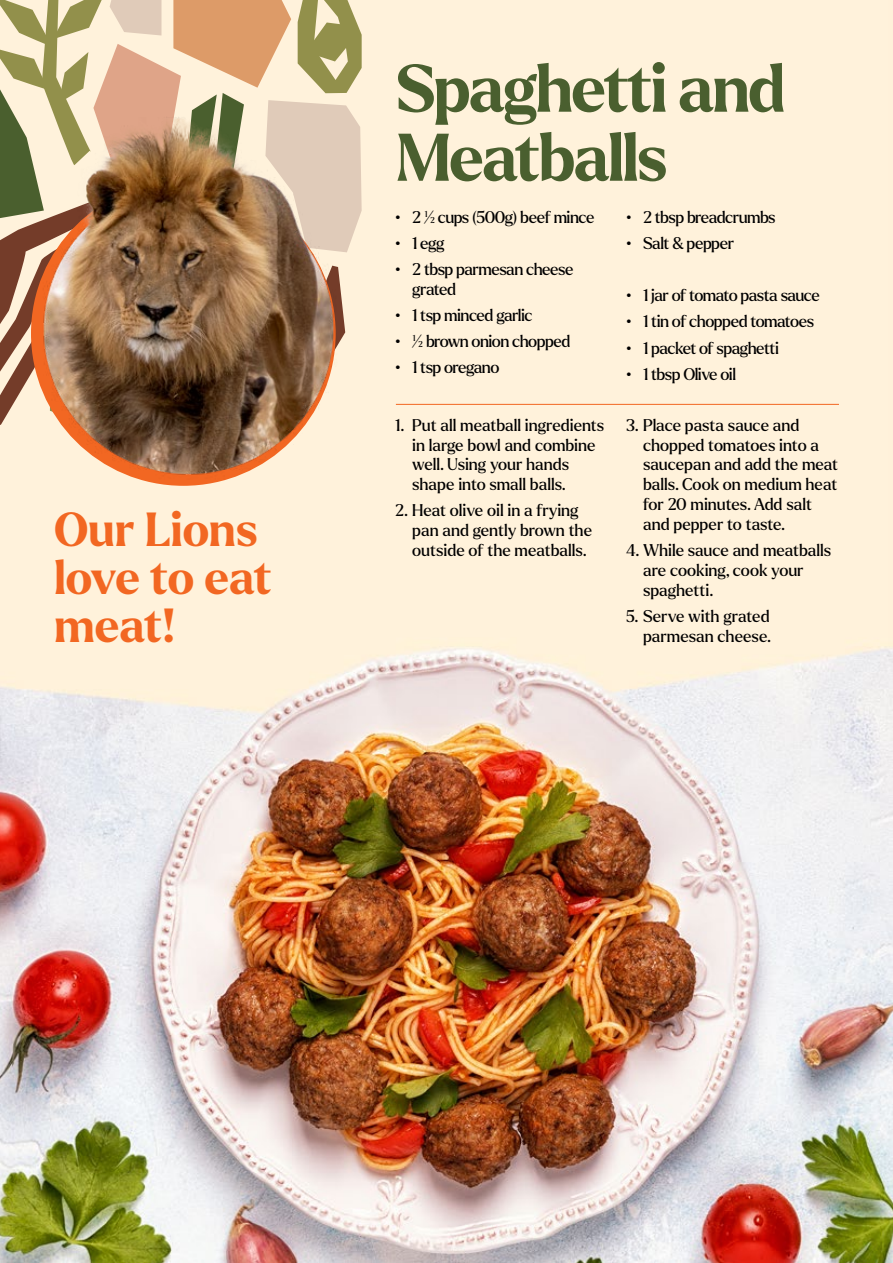
<style>
.page{position:relative;width:893px;height:1263px;background:#fff}
.page>*{position:absolute;margin:0;border:0;box-sizing:border-box;transform-origin:0 0}
.t1{font:700 65.4px/69px "Larken";letter-spacing:-.03em;color:#4a5f2f}
.t2{font:700 46.5px/48px "Larken";color:#f26722}
.t3{font:16.5px/19.8px "Larken";letter-spacing:-.005em;color:#000}
.t4{font:16.5px/19.8px "Larken";letter-spacing:-.03em;color:#000}
.t5{font:16.5px "Larken";letter-spacing:-.035em;color:#000}
</style>
<div class="page">
<img style="left:0;top:0;width:893px;height:1263px">
<svg style="left:0;top:0;width:362px;height:425px;background:#c1a982"></svg>
<img style="left:35px;top:56px;width:360px;height:428px">
<hr style="left:396px;top:404px;width:443px;height:1px;background:#f26722">
<h2 class="t2" style="left:54px;top:506px;width:219px">Our Lions love to eat meat!</h2>
<h1 class="t1" style="left:396px;top:55px;width:391px">Spaghetti and<br>Meatballs</h1>
<p class="t4" style="left:395px;top:207px;width:201px">• 2 ½ cups (500g) beef mince</p>
<p class="t3" style="left:395px;top:233px;width:51px">• 1 egg</p>
<p class="t4" style="left:412px;top:259px;width:163px;text-indent:-17px">• 2 tbsp parmesan cheese grated</p>
<p class="t4" style="left:395px;top:305px;width:139px">• 1 tsp minced garlic</p>
<p class="t4" style="left:395px;top:331px;width:177px">• ½ brown onion chopped</p>
<p class="t5" style="left:395px;top:357px;width:106px">• 1 tsp oregano</p>
<p class="t5" style="left:626px;top:206px;width:151px">• 2 tbsp breadcrumbs</p>
<p class="t4" style="left:626px;top:233px;width:109px">• Salt &amp; pepper</p>
<p class="t4" style="left:626px;top:285px;width:195px">• 1 jar of tomato pasta sauce</p>
<p class="t4" style="left:626px;top:311px;width:190px">• 1 tin of chopped tomatoes</p>
<p class="t4" style="left:626px;top:337px;width:154px">• 1 packet of spaghetti</p>
<p class="t5" style="left:626px;top:363px;width:111px">• 1 tbsp Olive oil</p>
<p class="t3" style="left:412px;top:415px;width:194px;text-indent:-17px">1. Put all meatball ingredients in large bowl and combine well. Using your hands shape into small balls.</p>
<p class="t3" style="left:412px;top:500px;width:181px;text-indent:-17px">2. Heat olive oil in a frying pan and gently brown the outside of the meatballs.</p>
<p class="t3" style="left:643px;top:415px;width:197px;text-indent:-17px">3. Place pasta sauce and chopped tomatoes into a saucepan and add the meat balls. Cook on medium heat for 20 minutes. Add salt and pepper to taste.</p>
<p class="t3" style="left:643px;top:540px;width:190px;text-indent:-17px">4. While sauce and meatballs are cooking, cook your spaghetti.</p>
<p class="t3" style="left:626px;top:606px;width:147px;text-align:right">5. Serve with grated parmesan cheese.</p>
</div>
